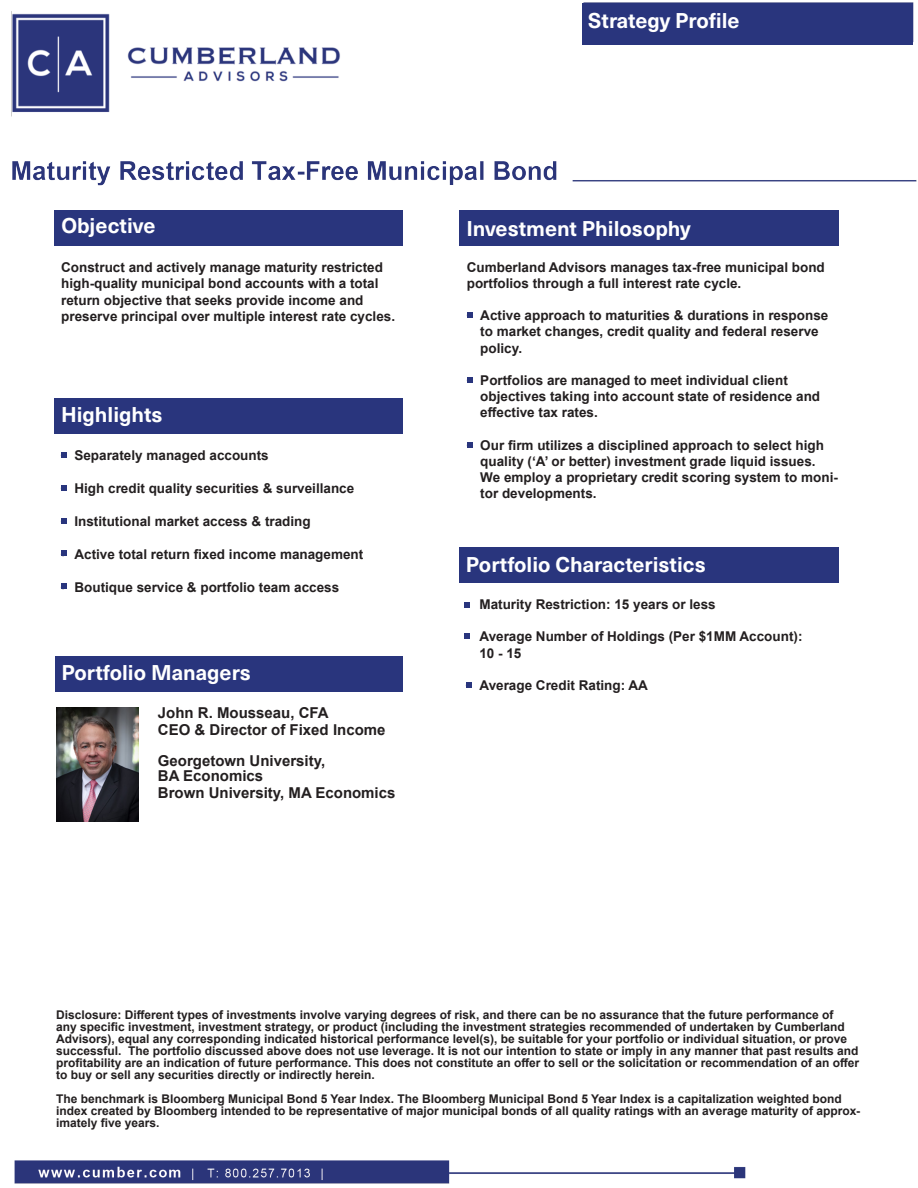
<style>
.page{position:relative;width:918px;height:1188px;background:#fff}
.page>*{position:absolute;margin:0;border:0;box-sizing:border-box;transform-origin:0 0}
.t1{font:700 21px "Neue Haas Unica W1 G";color:#fff}
.t2{font:700 15px "Arial";color:#231f20}
.t3{font:700 13.5px/16.2px "Arial";color:#231f20}
.t4{font:700 12px/12px "Arial";color:#231f20}
</style>
<div class="page">
<img style="left:11px;top:2px;width:906px;height:1182px">
<div style="left:54px;top:210px;width:349px;height:35px;background:#29357d"></div>
<div style="left:55px;top:656px;width:348px;height:36px;background:#29357d"></div>
<img style="left:56px;top:708px;width:82px;height:113px">
<div style="left:460px;top:210px;width:379px;height:35px;background:#29357d"></div>
<svg style="left:467px;top:313px;width:5px;height:5px"></svg>
<svg style="left:467px;top:377px;width:5px;height:6px"></svg>
<svg style="left:467px;top:442px;width:5px;height:6px"></svg>
<div style="left:459px;top:547px;width:380px;height:36px;background:#29357d"></div>
<svg style="left:464px;top:602px;width:6px;height:6px"></svg>
<svg style="left:464px;top:633px;width:6px;height:5px"></svg>
<svg style="left:466px;top:682px;width:6px;height:5px"></svg>
<div style="left:54px;top:398px;width:349px;height:36px;background:#29357d"></div>
<svg style="left:62px;top:452px;width:5px;height:5px"></svg>
<svg style="left:62px;top:485px;width:5px;height:5px"></svg>
<svg style="left:62px;top:518px;width:5px;height:5px"></svg>
<svg style="left:62px;top:551px;width:5px;height:5px"></svg>
<svg style="left:62px;top:584px;width:5px;height:5px"></svg>
<div style="left:582px;top:4px;width:331px;height:41px;background:#29357d"></div>
<p class="t1" style="left:588px;top:5px;width:153px">Strategy Profile</p>
<p class="t1" style="left:61px;top:210px;width:96px">Objective</p>
<p class="t3" style="left:61px;top:260px;width:323px">Construct and actively manage maturity restricted high-quality municipal bond accounts with a total return objective that seeks provide income and</p>
<p class="t3" style="left:61px;top:308px;width:335px">preserve principal over multiple interest rate cycles.</p>
<p class="t1" style="left:61px;top:398px;width:103px">Highlights</p>
<p class="t3" style="left:61px;top:447px;width:209px">• Separately managed accounts</p>
<p class="t3" style="left:61px;top:480px;width:295px">• High credit quality securities &amp; surveillance</p>
<p class="t3" style="left:61px;top:513px;width:251px">• Institutional market access &amp; trading</p>
<p class="t3" style="left:61px;top:546px;width:304px">• Active total return fixed income management</p>
<p class="t3" style="left:61px;top:579px;width:280px">• Boutique service &amp; portfolio team access</p>
<p class="t1" style="left:61px;top:657px;width:191px">Portfolio Managers</p>
<p class="t2" style="left:158px;top:703px;width:172px">John R. Mousseau, CFA</p>
<p class="t2" style="left:158px;top:719px;width:229px">CEO &amp; Director of Fixed Income</p>
<p class="t2" style="left:158px;top:751px;width:169px">Georgetown University,</p>
<p class="t2" style="left:158px;top:766px;width:107px">BA Economics</p>
<p class="t2" style="left:158px;top:782px;width:239px">Brown University, MA Economics</p>
<p class="t1" style="left:466px;top:213px;width:226px">Investment Philosophy</p>
<p class="t3" style="left:467px;top:259px;width:360px">Cumberland Advisors manages tax-free municipal bond</p>
<p class="t3" style="left:467px;top:275px;width:276px">portfolios through a full interest rate cycle.</p>
<p class="t3" style="left:480px;top:308px;width:350px;text-indent:-14px">• Active approach to maturities &amp; durations in response to market changes, credit quality and federal reserve policy.</p>
<p class="t3" style="left:480px;top:372px;width:341px;text-indent:-14px">• Portfolios are managed to meet individual client objectives taking into account state of residence and effective tax rates.</p>
<p class="t3" style="left:480px;top:437px;width:359px;text-indent:-14px">• Our firm utilizes a disciplined approach to select high quality (‘A’ or better) investment grade liquid issues.<br>We employ a proprietary credit scoring system to moni&shy;tor developments.</p>
<p class="t1" style="left:466px;top:549px;width:241px">Portfolio Characteristics</p>
<p class="t3" style="left:466px;top:596px;width:251px">• Maturity Restriction: 15 years or less</p>
<p class="t3" style="left:466px;top:629px;width:338px">• Average Number of Holdings (Per $1MM Account):</p>
<p class="t3" style="left:479px;top:645px;width:44px">10 - 15</p>
<p class="t3" style="left:466px;top:677px;width:184px">• Average Credit Rating: AA</p>
<p class="t4" style="left:56px;top:1009px;width:804px">Disclosure: Different types of investments involve varying degrees of risk, and there can be no assurance that the future performance of<br>any specific investment, investment strategy, or product (including the investment strategies recommended of undertaken by Cumberland Advisors), equal any corresponding indicated historical performance level(s), be suitable for your portfolio or individual situation, or prove successful. The portfolio discussed above does not use leverage. It is not our intention to state or imply in any manner that past results and profitability are an indication of future performance. This does not constitute an offer to sell or the solicitation or recommendation of an offer to buy or sell any securities directly or indirectly herein.</p>
<p class="t4" style="left:56px;top:1093px;width:806px">The benchmark is Bloomberg Municipal Bond 5 Year Index. The Bloomberg Municipal Bond 5 Year Index is a capitalization weighted bond index created by Bloomberg intended to be representative of major municipal bonds of all quality ratings with an average maturity of approx&shy;imately five years.</p>
</div>
